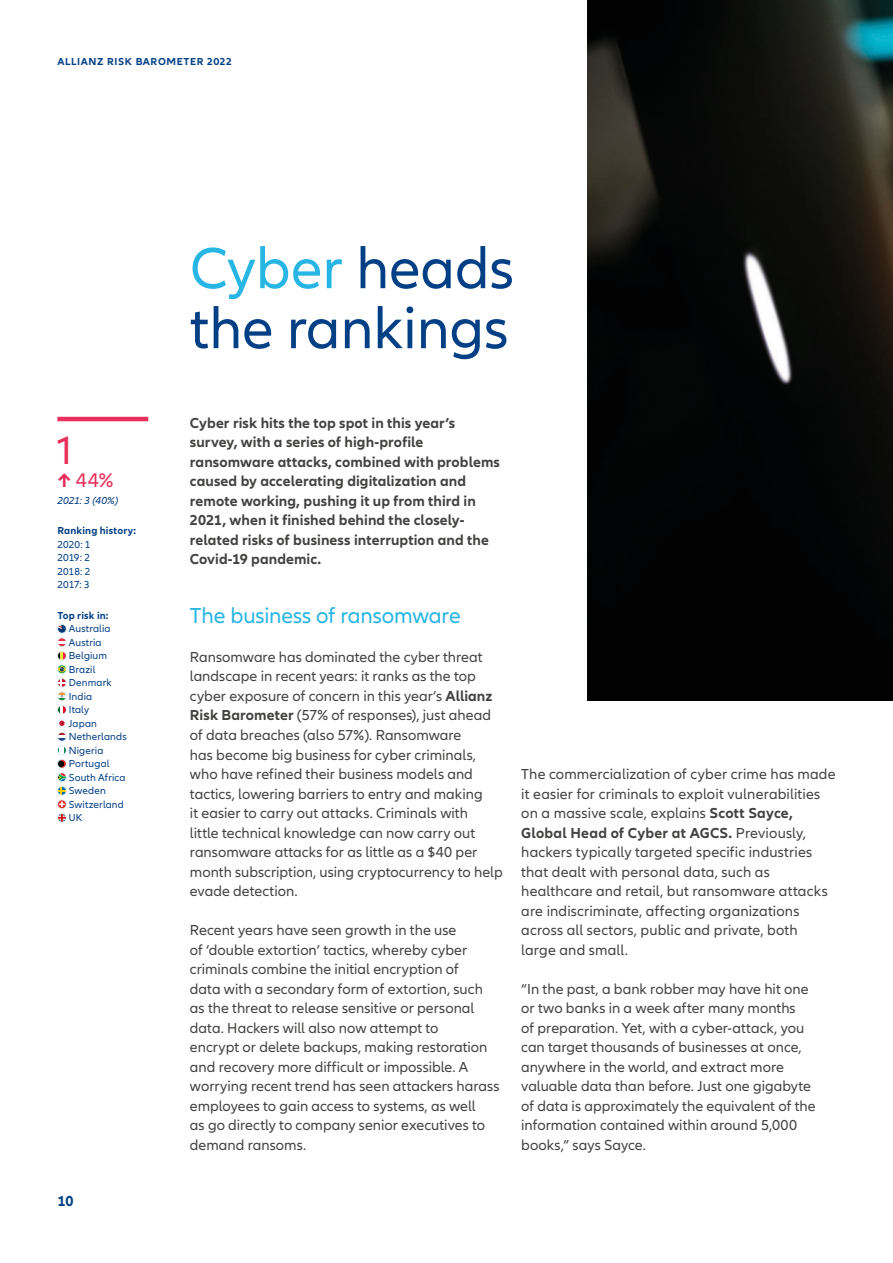
<style>
.page{position:relative;width:893px;height:1263px;background:#fff}
.page>*{position:absolute;margin:0;border:0;box-sizing:border-box;transform-origin:0 0}
.t1{font:60px/60px "Allianz Neo";color:#023f85}
.t2{font:40.8px "Allianz Neo";color:#e7305c}
.t3{font:22.5px "Allianz Neo";letter-spacing:-.005em;color:#27b5e4}
.t4{font:20.4px "Allianz Neo";color:#e7305c}
.t5{font:15px/19.5px "Allianz Neo";letter-spacing:.005em;color:#424241}
.t6{font:700 15px/19.5px "Allianz Neo";letter-spacing:.005em;color:#424241}
.t7{font:700 15px "Allianz Neo";color:#023f85}
.t8{font:10.5px/13.5px "Allianz Neo";letter-spacing:.015em;color:#023f85;text-align:justify}
.t9{font:700 10.5px "Allianz Neo";letter-spacing:.05em;color:#023f85}
.t10{font:700 10.5px "Allianz Neo";letter-spacing:.02em;color:#023f85}
.t11{font:italic 10.5px "Allianz Neo";letter-spacing:.01em;color:#023f85}
.t12{font:700 10.5px "Allianz Neo";letter-spacing:.015em;color:#023f85}
.s1{font-weight:700}
.s2{color:#27b5e4}
</style>
<div class="page">
<img style="left:587px;top:0;width:306px;height:701px">
<hr style="left:57px;top:417px;width:91px;height:4px;background:#e7305c">
<svg style="left:59px;top:624px;width:8px;height:8px"></svg>
<div style="left:57px;top:624px;width:9px;height:9px;border:1px solid #e0f1f5;border-radius:50%"></div>
<div style="left:57px;top:638px;width:9px;height:9px;background:#e72e3c;border-radius:4px"></div>
<svg style="left:59px;top:641px;width:5px;height:3px"></svg>
<div style="left:57px;top:638px;width:9px;height:9px;border:1px solid #e0f1f5;border-radius:50%"></div>
<div style="left:57px;top:651px;width:9px;height:9px;background:#e72e3c;border-radius:4px"></div>
<svg style="left:57px;top:651px;width:6px;height:9px"></svg>
<div style="left:57px;top:651px;width:9px;height:9px;border:1px solid #e0f1f5;border-radius:50%"></div>
<div style="left:57px;top:665px;width:9px;height:9px;border:1px solid #e0f1f5;border-radius:50%"></div>
<svg style="left:57px;top:666px;width:9px;height:21px"></svg>
<div style="left:57px;top:678px;width:9px;height:9px;border:1px solid #e0f1f5;border-radius:50%"></div>
<div style="left:57px;top:692px;width:9px;height:9px;background:#f4983a;border-radius:4px"></div>
<div style="left:57px;top:692px;width:9px;height:9px;border:1px solid #e0f1f5;border-radius:50%"></div>
<svg style="left:57px;top:695px;width:9px;height:19px"></svg>
<div style="left:57px;top:705px;width:9px;height:9px;border:1px solid #e0f1f5;border-radius:50%"></div>
<svg style="left:59px;top:721px;width:5px;height:5px"></svg>
<div style="left:57px;top:719px;width:9px;height:9px;border:1px solid #e0f1f5;border-radius:50%"></div>
<div style="left:57px;top:732px;width:9px;height:9px;background:#22478c;border-radius:4px"></div>
<svg style="left:57px;top:732px;width:9px;height:6px"></svg>
<div style="left:57px;top:732px;width:9px;height:9px;border:1px solid #e0f1f5;border-radius:50%"></div>
<svg style="left:57px;top:746px;width:9px;height:49px"></svg>
<div style="left:57px;top:786px;width:9px;height:9px;border:1px solid #e0f1f5;border-radius:50%"></div>
<svg style="left:59px;top:802px;width:5px;height:5px"></svg>
<div style="left:57px;top:800px;width:9px;height:9px;border:1px solid #e0f1f5;border-radius:50%"></div>
<svg style="left:58px;top:813px;width:8px;height:9px"></svg>
<div style="left:57px;top:813px;width:9px;height:9px;border:1px solid #e0f1f5;border-radius:50%"></div>
<p class="t9" style="left:57px;top:56px;width:176px">ALLIANZ RISK BAROMETER 2022</p>
<h2 class="t2" style="left:57px;top:427px;width:17px">1</h2>
<h3 class="t4" style="left:57px;top:468px;width:57px"><span class="s1">↑</span> 44%</h3>
<p class="t11" style="left:57px;top:494px;width:63px">2021: 3 (40%)</p>
<p class="t10" style="left:57px;top:524px;width:80px">Ranking history:</p>
<p class="t8" style="left:57px;top:537px;width:35px">2020: 1<br>2019: 2<br>2018: 2<br>2017: 3</p>
<p class="t12" style="left:57px;top:609px;width:53px">Top risk in:</p>
<p class="t8" style="left:69px;top:622px;width:59px;text-align:left">Australia<br>Austria<br>Belgium<br>Brazil<br>Denmark<br>India<br>Italy<br>Japan<br>Netherlands<br>Nigeria<br>Portugal<br>South Africa<br>Sweden<br>Switzerland<br>UK</p>
<p class="t7" style="left:57px;top:1192px;width:18px">10</p>
<h1 class="t1" style="left:190px;top:240px;width:325px"><span class="s2">Cyber</span> heads the rankings</h1>
<p class="t6" style="left:190px;top:413px;width:312px">Cyber risk hits the top spot in this year’s survey, with a series of high-profile ransomware attacks, combined with problems caused by accelerating digitalization and remote working, pushing it up from third in 2021, when it finished behind the closely&shy;related risks of business interruption and the Covid-19 pandemic.</p>
<h3 class="t3" style="left:190px;top:603px;width:272px">The business of ransomware</h3>
<p class="t5" style="left:190px;top:648px;width:314px">Ransomware has dominated the cyber threat landscape in recent years: it ranks as the top cyber exposure of concern in this year’s <span class="s1">Allianz Risk Barometer</span> (57% of responses), just ahead of data breaches (also 57%). Ransomware<br>has become big business for cyber criminals, who have refined their business models and tactics, lowering barriers to entry and making<br>it easier to carry out attacks. Criminals with<br>little technical knowledge can now carry out ransomware attacks for as little as a $40 per month subscription, using cryptocurrency to help evade detection.</p>
<p class="t5" style="left:190px;top:921px;width:311px">Recent years have seen growth in the use<br>of ‘double extortion’ tactics, whereby cyber criminals combine the initial encryption of<br>data with a secondary form of extortion, such as the threat to release sensitive or personal data. Hackers will also now attempt to<br>encrypt or delete backups, making restoration and recovery more difficult or impossible. A worrying recent trend has seen attackers harass employees to gain access to systems, as well<br>as go directly to company senior executives to demand ransoms.</p>
<p class="t5" style="left:521px;top:765px;width:316px">The commercialization of cyber crime has made it easier for criminals to exploit vulnerabilities on a massive scale, explains <span class="s1">Scott Sayce, Global Head of Cyber at AGCS.</span> Previously, hackers typically targeted specific industries that dealt with personal data, such as healthcare and retail, but ransomware attacks are indiscriminate, affecting organizations across all sectors, public and private, both large and small.</p>
<p class="t5" style="left:521px;top:979px;width:296px">“In the past, a bank robber may have hit one or two banks in a week after many months<br>of preparation. Yet, with a cyber-attack, you can target thousands of businesses at once, anywhere in the world, and extract more valuable data than before. Just one gigabyte of data is approximately the equivalent of the information contained within around 5,000 books,” says Sayce.</p>
</div>
